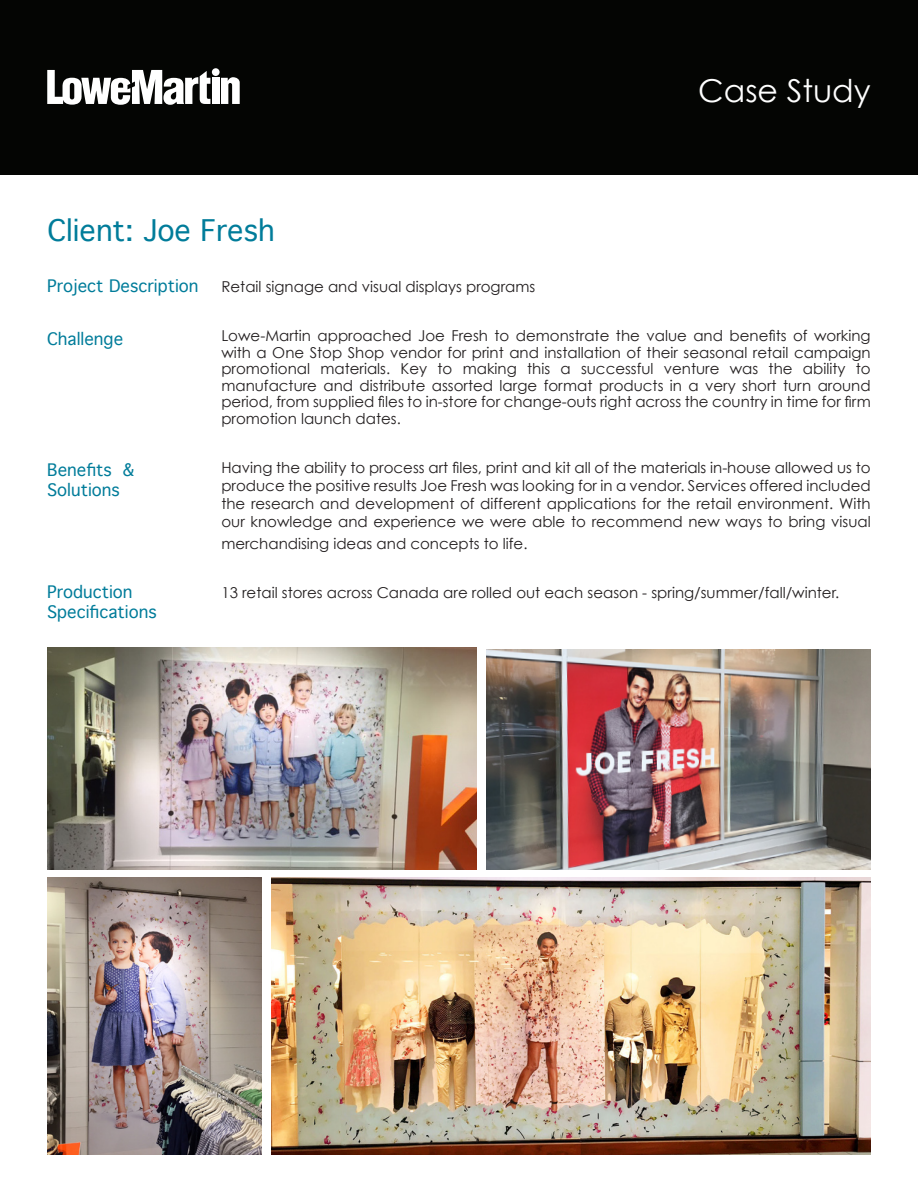
<style>
.page{position:relative;width:918px;height:1188px;background:#fff}
.page>*{position:absolute;margin:0;border:0;box-sizing:border-box;transform-origin:0 0}
.t1{font:31.5px "Century Gothic";color:#fff}
.t2{font:28.5px "Geneva";color:#007c9a}
.t3{font:16.5px/19.8px "Geneva";color:#007c9a}
.t4{font:15px/16.5px "Century Gothic";color:#231f20;text-align:justify}
</style>
<div class="page">
<div style="left:0;top:0;width:918px;height:174px;background:#040503"></div>
<div style="left:212px;top:78px;width:7px;height:26px;background:#fff"></div>
<svg style="left:221px;top:77px;width:19px;height:27px"></svg>
<div style="left:212px;top:68px;width:8px;height:8px;background:#fff;border-radius:50%"></div>
<svg style="left:47px;top:70px;width:163px;height:35px"></svg>
<img style="left:271px;top:877px;width:600px;height:277px">
<img style="left:47px;top:877px;width:215px;height:277px">
<img style="left:47px;top:648px;width:429px;height:222px">
<img style="left:486px;top:649px;width:385px;height:221px">
<h2 class="t2" style="left:48px;top:214px;width:229px">Client: Joe Fresh</h2>
<h1 class="t1" style="left:698px;top:72px;width:174px">Case Study</h1>
<p class="t3" style="left:47px;top:277px;width:153px">Project Description</p>
<p class="t3" style="left:47px;top:329px;width:77px">Challenge</p>
<p class="t3" style="left:47px;top:460px;width:89px">Benefits &amp;<br>Solutions</p>
<p class="t3" style="left:47px;top:582px;width:111px">Production<br>Specifications</p>
<p class="t4" style="left:221px;top:278px;width:315px">Retail signage and visual displays programs</p>
<p class="t4" style="left:221px;top:327px;width:651px">Lowe-Martin approached Joe Fresh to demonstrate the value and benefits of working with a One Stop Shop vendor for print and installation of their seasonal retail campaign promotional materials. Key to making this a successful venture was the ability to manufacture and distribute assorted large format products in a very short turn around period, from supplied files to in-store for change-outs right across the country in time for firm promotion launch dates.</p>
<p class="t4" style="left:221px;top:458px;width:651px;line-height:18px">Having the ability to process art files, print and kit all of the materials in-house allowed us to produce the positive results Joe Fresh was looking for in a vendor. Services offered included the research and development of different applications for the retail environment. With our knowledge and experience we were able to recommend new ways to bring visual</p>
<p class="t4" style="left:221px;top:535px;width:308px">merchandising ideas and concepts to life.</p>
<p class="t4" style="left:221px;top:584px;width:619px">13 retail stores across Canada are rolled out each season - spring/summer/fall/winter.</p>
</div>
